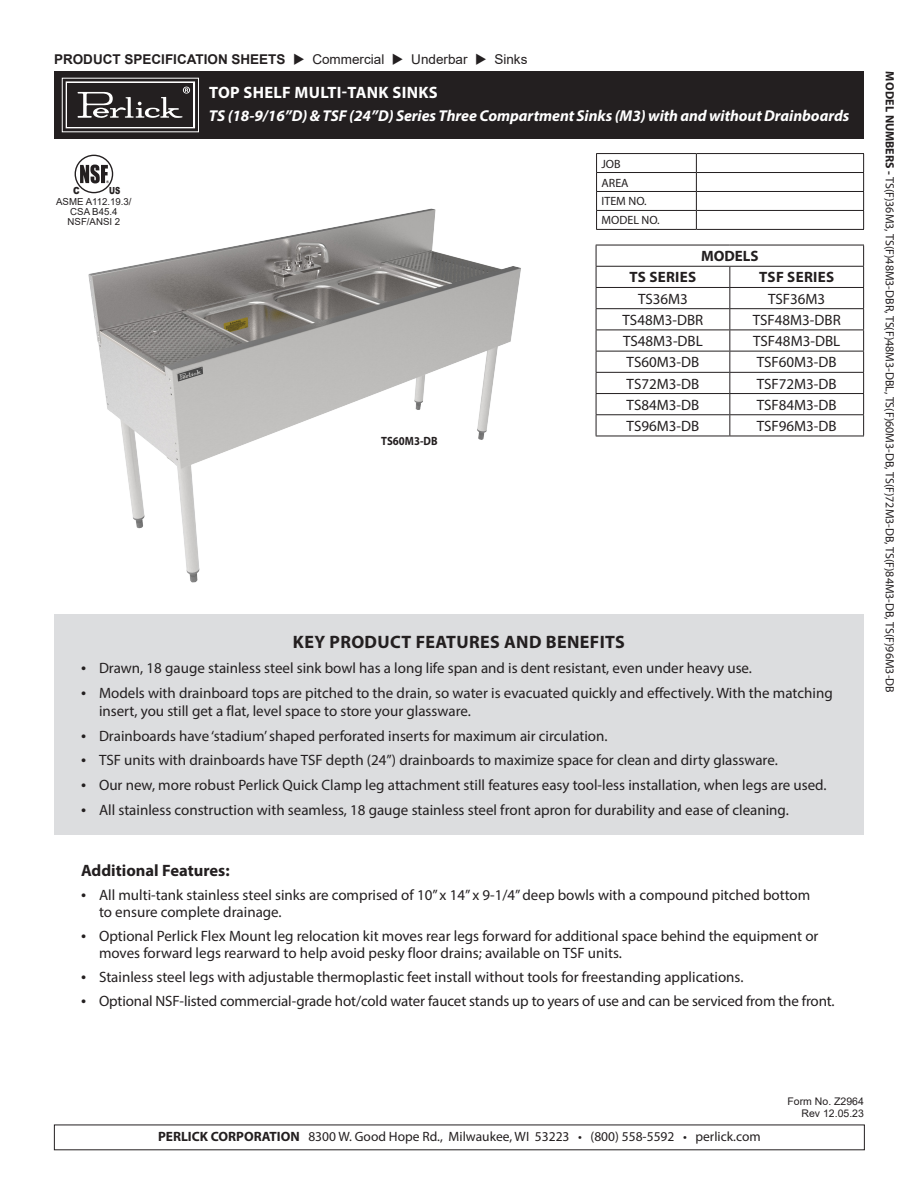
<style>
.page{position:relative;width:918px;height:1188px;background:#fff}
.page>*{position:absolute;margin:0;border:0;box-sizing:border-box;transform-origin:0 0}
.t1{font:700 18px "Myriad Pro";letter-spacing:.02em;color:#231f20}
.t2{font:700 16.5px "Myriad Pro";letter-spacing:.02em;color:#fff}
.t3{font:700 16.5px "Myriad Pro";color:#231f20}
.t4{font:italic 700 15.75px "Myriad Pro";letter-spacing:-.005em;color:#fff}
.t5{font:15px/17.2px "Myriad Pro";color:#231f20}
.t6{font:700 15px "Myriad Pro";letter-spacing:.02em;color:#231f20}
.t7{font:13.5px "Myriad Pro";color:#231f20}
.t8{font:700 13.5px "Arial";color:#231f20}
.t9{font:12px "Myriad Pro";color:#231f20}
.t10{font:700 12px "Myriad Pro";color:#231f20;scale:.9 1}
.t11{font:10.5px "Arial";color:#231f20}
.t12{font:900 9.75px "Arial";color:#231f20;scale:.74 1}
.t13{font:900 9.75px "Arial";color:#231f20;scale:.87 1}
.t14{font:9.6px/9.6px "Arial";color:#231f20;text-align:center}
.s1{font-weight:400}
.s2{font-size:18px}
.s3{font-weight:700}
</style>
<div class="page">
<img style="left:88px;top:208px;width:433px;height:375px">
<hr style="left:596px;top:153px;width:100px;height:1px;background:#231f20">
<hr style="left:696px;top:153px;width:168px;height:1px;background:#231f20">
<hr style="left:596px;top:172px;width:100px;height:1px;background:#231f20">
<hr style="left:696px;top:172px;width:168px;height:1px;background:#231f20">
<hr style="left:596px;top:191px;width:100px;height:1px;background:#231f20">
<hr style="left:696px;top:191px;width:168px;height:1px;background:#231f20">
<hr style="left:596px;top:210px;width:100px;height:1px;background:#231f20">
<svg style="left:596px;top:154px;width:1px;height:75px"></svg>
<hr style="left:696px;top:210px;width:168px;height:1px;background:#231f20">
<svg style="left:696px;top:154px;width:1px;height:75px"></svg>
<svg style="left:863px;top:154px;width:1px;height:75px"></svg>
<hr style="left:596px;top:229px;width:100px;height:1px;background:#231f20">
<hr style="left:696px;top:229px;width:168px;height:1px;background:#231f20">
<hr style="left:596px;top:245px;width:134px;height:1px;background:#231f20">
<hr style="left:730px;top:245px;width:134px;height:1px;background:#231f20">
<hr style="left:596px;top:266px;width:134px;height:1px;background:#231f20">
<hr style="left:730px;top:266px;width:134px;height:1px;background:#231f20">
<hr style="left:596px;top:287px;width:134px;height:1px;background:#231f20">
<hr style="left:730px;top:287px;width:134px;height:1px;background:#231f20">
<hr style="left:596px;top:308px;width:134px;height:1px;background:#231f20">
<hr style="left:730px;top:308px;width:134px;height:1px;background:#231f20">
<hr style="left:596px;top:330px;width:134px;height:1px;background:#231f20">
<hr style="left:730px;top:330px;width:134px;height:1px;background:#231f20">
<hr style="left:596px;top:351px;width:134px;height:1px;background:#231f20">
<hr style="left:730px;top:351px;width:134px;height:1px;background:#231f20">
<hr style="left:596px;top:372px;width:134px;height:1px;background:#231f20">
<hr style="left:730px;top:372px;width:134px;height:1px;background:#231f20">
<hr style="left:596px;top:393px;width:134px;height:1px;background:#231f20">
<hr style="left:730px;top:393px;width:134px;height:1px;background:#231f20">
<hr style="left:596px;top:414px;width:134px;height:1px;background:#231f20">
<svg style="left:596px;top:245px;width:1px;height:191px"></svg>
<hr style="left:730px;top:414px;width:134px;height:1px;background:#231f20">
<svg style="left:729px;top:267px;width:1px;height:169px"></svg>
<svg style="left:863px;top:245px;width:1px;height:191px"></svg>
<hr style="left:596px;top:436px;width:134px;height:1px;background:#231f20">
<hr style="left:730px;top:436px;width:134px;height:1px;background:#231f20">
<div style="left:75px;top:155px;width:38px;height:38px;border:1px solid #231f20;border-radius:50%"></div>
<svg style="left:80px;top:165px;width:29px;height:18px"></svg>
<div style="left:54px;top:615px;width:810px;height:220px;background:#dcdddf"></div>
<div style="left:54px;top:71px;width:810px;height:68px;background:#231f20"></div>
<svg style="left:65px;top:81px;width:131px;height:48px"></svg>
<p class="t8" style="left:54px;top:50px;width:475px">PRODUCT SPECIFICATION SHEETS ◆ <span class="s1">Commercial</span> ◆ <span class="s1">Underbar</span> ◆ <span class="s1">Sinks</span></p>
<p class="t2" style="left:209px;top:82px;width:230px">TOP SHELF MULTI-TANK SINKS</p>
<p class="t4" style="left:209px;top:105px;width:642px">TS (18-9/16”D) &amp; TSF (24”D) Series Three Compartment Sinks (M3) with and without Drainboards</p>
<p class="t13" style="left:73px;top:184px;width:9px">C</p>
<p class="t12" style="left:109px;top:183px;width:17px">US</p>
<p class="t14" style="left:56px;top:197px;width:77px">ASME A112.19.3/<br>CSA B45.4<br>NSF/ANSI 2</p>
<p class="t10" style="left:381px;top:433px;width:64px">TS60M3-DB</p>
<p class="t9" style="left:602px;top:156px;width:21px">JOB</p>
<p class="t9" style="left:602px;top:175px;width:29px">AREA</p>
<p class="t9" style="left:602px;top:194px;width:47px">ITEM NO.</p>
<p class="t9" style="left:602px;top:213px;width:60px">MODEL NO.</p>
<p class="t6" style="left:701px;top:246px;width:59px">MODELS</p>
<p class="t6" style="left:630px;top:268px;width:68px">TS SERIES</p>
<p class="t6" style="left:759px;top:268px;width:76px">TSF SERIES</p>
<p class="t5" style="left:638px;top:290px;width:51px">TS36M3</p>
<p class="t5" style="left:768px;top:290px;width:59px">TSF36M3</p>
<p class="t5" style="left:623px;top:311px;width:82px">TS48M3-DBR</p>
<p class="t5" style="left:753px;top:311px;width:90px">TSF48M3-DBR</p>
<p class="t5" style="left:623px;top:332px;width:81px">TS48M3-DBL</p>
<p class="t5" style="left:753px;top:332px;width:89px">TSF48M3-DBL</p>
<p class="t5" style="left:627px;top:353px;width:74px">TS60M3-DB</p>
<p class="t5" style="left:757px;top:353px;width:81px">TSF60M3-DB</p>
<p class="t5" style="left:627px;top:375px;width:74px">TS72M3-DB</p>
<p class="t5" style="left:757px;top:375px;width:81px">TSF72M3-DB</p>
<p class="t5" style="left:627px;top:396px;width:74px">TS84M3-DB</p>
<p class="t5" style="left:757px;top:396px;width:81px">TSF84M3-DB</p>
<p class="t5" style="left:627px;top:417px;width:74px">TS96M3-DB</p>
<p class="t5" style="left:757px;top:417px;width:81px">TSF96M3-DB</p>
<p class="t1" style="left:293px;top:631px;width:334px">KEY PRODUCT FEATURES AND BENEFITS</p>
<p class="t5" style="left:81px;top:659px;width:673px"><span class="s2">•</span> Drawn, 18 gauge stainless steel sink bowl has a long life span and is dent resistant, even under heavy use.</p>
<p class="t5" style="left:99px;top:684px;width:735px;line-height:18px;text-indent:-18px"><span class="s2">•</span> Models with drainboard tops are pitched to the drain, so water is evacuated quickly and effectively. With the matching insert, you still get a flat, level space to store your glassware.</p>
<p class="t5" style="left:81px;top:727px;width:528px"><span class="s2">•</span> Drainboards have ‘stadium’ shaped perforated inserts for maximum air circulation.</p>
<p class="t5" style="left:81px;top:751px;width:698px"><span class="s2">•</span> TSF units with drainboards have TSF depth (24”) drainboards to maximize space for clean and dirty glassware.</p>
<p class="t5" style="left:81px;top:776px;width:747px"><span class="s2">•</span> Our new, more robust Perlick Quick Clamp leg attachment still features easy tool-less installation, when legs are used.</p>
<p class="t5" style="left:81px;top:801px;width:709px"><span class="s2">•</span> All stainless construction with seamless, 18 gauge stainless steel front apron for durability and ease of cleaning.</p>
<p class="t3" style="left:81px;top:860px;width:150px">Additional Features:</p>
<p class="t5" style="left:99px;top:886px;width:713px;text-indent:-18px"><span class="s2">•</span> All multi-tank stainless steel sinks are comprised of 10” x 14” x 9-1/4” deep bowls with a compound pitched bottom to ensure complete drainage.</p>
<p class="t5" style="left:99px;top:927px;width:721px;text-indent:-18px"><span class="s2">•</span> Optional Perlick Flex Mount leg relocation kit moves rear legs forward for additional space behind the equipment or moves forward legs rearward to help avoid pesky floor drains; available on TSF units.</p>
<p class="t5" style="left:81px;top:969px;width:664px"><span class="s2">•</span> Stainless steel legs with adjustable thermoplastic feet install without tools for freestanding applications.</p>
<p class="t5" style="left:81px;top:993px;width:755px"><span class="s2">•</span> Optional NSF-listed commercial-grade hot/cold water faucet stands up to years of use and can be serviced from the front.</p>
<p class="t9" style="left:897px;top:71px;width:623px;rotate:90deg"><span class="s3">MODEL NUMBERS -</span> TS(F)36M3, TS(F)48M3-DBR, TS(F)48M3-DBL, TS(F)60M3-DB, TS(F)72M3-DB, TS(F)84M3-DB, TS(F)96M3-DB</p>
<p class="t7" style="left:158px;top:1128px;width:604px"><span class="s3">PERLICK CORPORATION</span> 8300 W. Good Hope Rd., Milwaukee, WI 53223 • (800) 558-5592 • perlick.com</p>
<p class="t11" style="left:788px;top:1094px;width:78px">Form No. Z2964</p>
<p class="t11" style="left:802px;top:1107px;width:64px">Rev 12.05.23</p>
</div>
